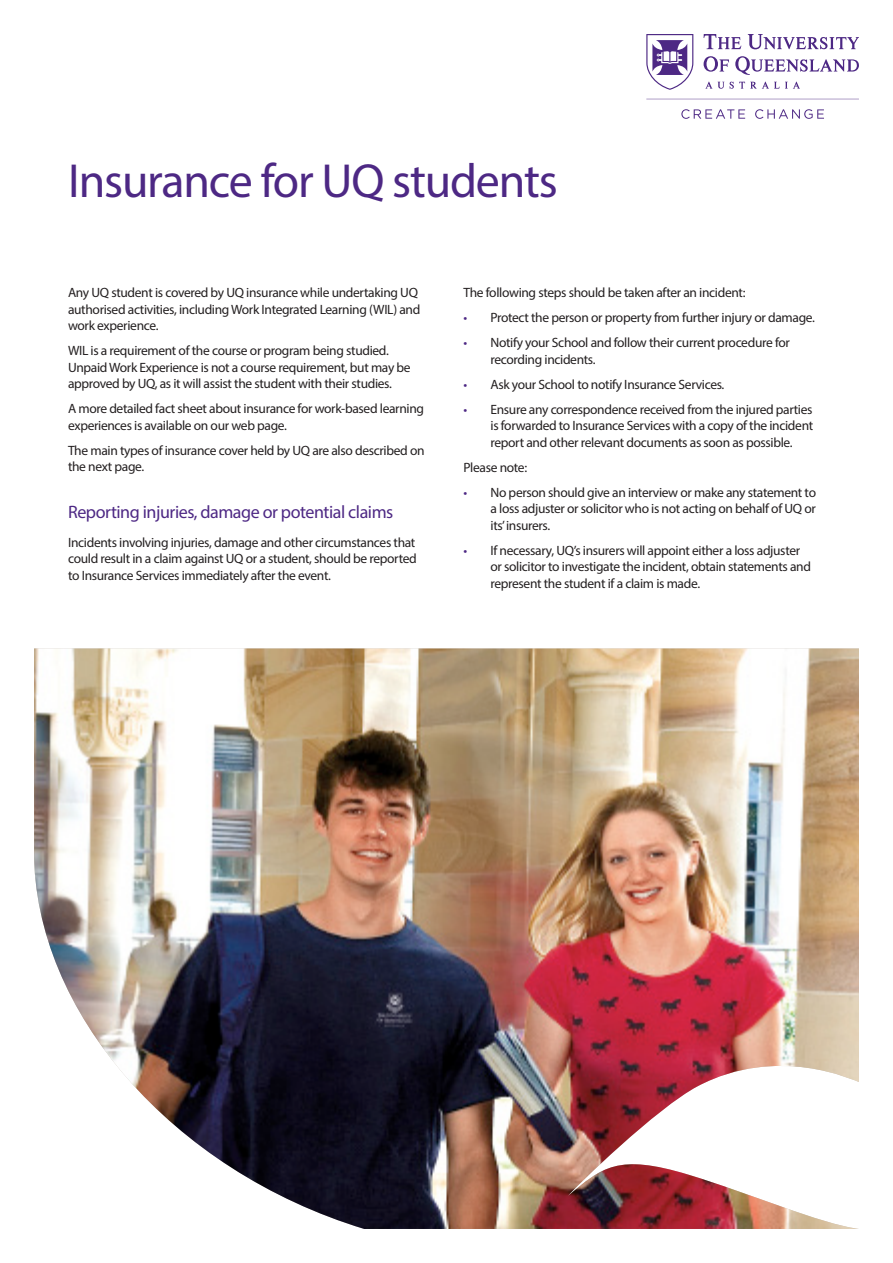
<style>
.page{position:relative;width:893px;height:1263px;background:#fff}
.page>*{position:absolute;margin:0;border:0;box-sizing:border-box;transform-origin:0 0}
.Headline_32_34pt{font:48px "Myriad Pro";letter-spacing:-.025em;color:#4d2884}
.Body_heading{font:18px "Myriad Pro";letter-spacing:-.025em;color:#4d2884}
.Body_copy{font:13.5px/16.5px "Myriad Pro";letter-spacing:-.025em;color:#231f20}
.s1{color:#4d2884}
</style>
<div class="page">
<img style="left:34px;top:648px;width:825px;height:581px">
<svg style="left:646px;top:34px;width:213px;height:85px"></svg>
<p class="Headline_32_34pt" style="left:68px;top:151px;width:491px">Insurance for UQ students</p>
<p class="Body_copy" style="left:68px;top:284px;width:354px">Any UQ student is covered by UQ insurance while undertaking UQ authorised activities, including Work Integrated Learning (WIL) and work experience.</p>
<p class="Body_copy" style="left:68px;top:342px;width:344px">WIL is a requirement of the course or program being studied.<br>Unpaid Work Experience is not a course requirement, but may be approved by UQ, as it will assist the student with their studies.</p>
<p class="Body_copy" style="left:68px;top:400px;width:358px">A more detailed fact sheet about insurance for work-based learning experiences is available on our web page.</p>
<p class="Body_copy" style="left:68px;top:442px;width:358px">The main types of insurance cover held by UQ are also described on the next page.</p>
<p class="Body_heading" style="left:68px;top:501px;width:327px">Reporting injuries, damage or potential claims</p>
<p class="Body_copy" style="left:68px;top:534px;width:350px;text-align:justify">Incidents involving injuries, damage and other circumstances that could result in a claim against UQ or a student, should be reported to Insurance Services immediately after the event.</p>
<p class="Body_copy" style="left:463px;top:284px;width:284px">The following steps should be taken after an incident:</p>
<p class="Body_copy" style="left:463px;top:309px;width:353px"><span class="s1">•</span> Protect the person or property from further injury or damage.</p>
<p class="Body_copy" style="left:490px;top:334px;width:301px;text-indent:-27px"><span class="s1">•</span> Notify your School and follow their current procedure for recording incidents.</p>
<p class="Body_copy" style="left:463px;top:376px;width:262px"><span class="s1">•</span> Ask your School to notify Insurance Services.</p>
<p class="Body_copy" style="left:490px;top:401px;width:324px;text-align:justify;text-indent:-27px"><span class="s1">•</span> Ensure any correspondence received from the injured parties is forwarded to Insurance Services with a copy of the incident report and other relevant documents as soon as possible.</p>
<p class="Body_copy" style="left:463px;top:459px;width:65px">Please note:</p>
<p class="Body_copy" style="left:490px;top:484px;width:327px;text-align:justify;text-indent:-27px"><span class="s1">•</span> No person should give an interview or make any statement to a loss adjuster or solicitor who is not acting on behalf of UQ or its’ insurers.</p>
<p class="Body_copy" style="left:490px;top:542px;width:322px;text-indent:-27px"><span class="s1">•</span> If necessary, UQ’s insurers will appoint either a loss adjuster or solicitor to investigate the incident, obtain statements and represent the student if a claim is made.</p>
</div>
